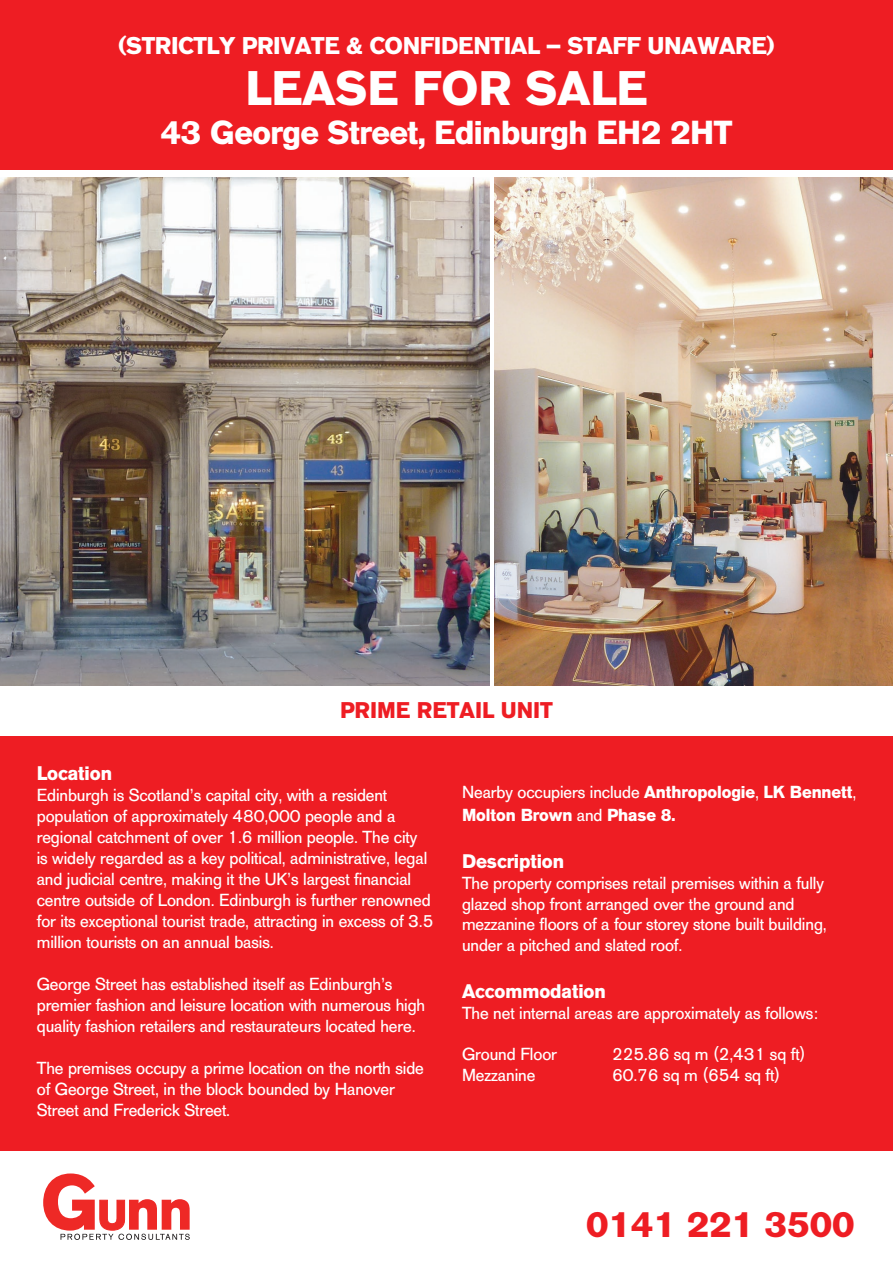
<style>
.page{position:relative;width:893px;height:1263px;background:#ee1d23}
.page>*{position:absolute;margin:0;border:0;box-sizing:border-box;transform-origin:0 0}
.t1{font:700 48px "AG Old Face";color:#fff}
.t2{font:700 36px "AG Old Face";color:#ee1d23}
.t3{font:700 33px "AG Old Face";letter-spacing:-.015em;color:#fff}
.t4{font:700 24px "AG Old Face";letter-spacing:-.015em;color:#fff}
.t5{font:700 22.5px "AG Old Face";color:#ee1d23}
.t6{font:700 19.5px "AG Old Face";letter-spacing:-.005em;color:#fff}
.t7{font:17.25px/21px "AG Old Face";letter-spacing:-.005em;color:#fff}
.t8{font:700 17.25px/23.4px "AG Old Face";letter-spacing:-.005em;color:#fff}
.s1{font-weight:400}
</style>
<div class="page">
<svg style="left:489px;top:176px;width:6px;height:510px;background:#dddad8"></svg>
<img style="left:0;top:176px;width:489px;height:510px">
<img style="left:495px;top:176px;width:398px;height:510px">
<div style="left:0;top:1152px;width:893px;height:111px;background:#fff"></div>
<svg style="left:43px;top:1173px;width:147px;height:67px"></svg>
<div style="left:0;top:170px;width:893px;height:6px;background:#fff"></div>
<div style="left:0;top:686px;width:893px;height:50px;background:#fff"></div>
<h3 class="t4" style="left:118px;top:31px;width:659px">(STRICTLY PRIVATE &amp; CONFIDENTIAL – STAFF UNAWARE)</h3>
<h1 class="t1" style="left:245px;top:59px;width:404px">LEASE FOR SALE</h1>
<h3 class="t3" style="left:161px;top:112px;width:573px">43 George Street, Edinburgh EH2 2HT</h3>
<h3 class="t5" style="left:340px;top:697px;width:214px">PRIME RETAIL UNIT</h3>
<p class="t6" style="left:37px;top:761px;width:77px">Location</p>
<p class="t7" style="left:37px;top:785px;width:398px">Edinburgh is Scotland’s capital city, with a resident population of approximately 480,000 people and a regional catchment of over 1.6 million people. The city<br>is widely regarded as a key political, administrative, legal and judicial centre, making it the UK’s largest financial centre outside of London. Edinburgh is further renowned for its exceptional tourist trade, attracting in excess of 3.5 million tourists on an annual basis.</p>
<p class="t7" style="left:37px;top:974px;width:390px">George Street has established itself as Edinburgh’s premier fashion and leisure location with numerous high quality fashion retailers and restaurateurs located here.</p>
<p class="t7" style="left:37px;top:1058px;width:389px">The premises occupy a prime location on the north side of George Street, in the block bounded by Hanover<br>Street and Frederick Street.</p>
<p class="t8" style="left:462px;top:780px;width:396px"><span class="s1">Nearby occupiers include</span> Anthropologie<span class="s1">,</span> LK Bennett<span class="s1">,<br></span>Molton Brown <span class="s1">and</span> Phase 8.</p>
<p class="t6" style="left:462px;top:850px;width:104px">Description</p>
<p class="t7" style="left:462px;top:873px;width:366px">The property comprises retail premises within a fully glazed shop front arranged over the ground and mezzanine floors of a four storey stone built building, under a pitched and slated roof.</p>
<p class="t6" style="left:462px;top:979px;width:145px">Accommodation</p>
<p class="t7" style="left:462px;top:1002px;width:357px">The net internal areas are approximately as follows:</p>
<p class="t7" style="left:462px;top:1044px;width:96px">Ground Floor</p>
<p class="t7" style="left:612px;top:1044px;width:195px">225.86 sq m (2,431 sq ft)</p>
<p class="t7" style="left:462px;top:1064px;width:75px">Mezzanine</p>
<p class="t7" style="left:612px;top:1064px;width:170px">60.76 sq m (654 sq ft)</p>
<h2 class="t2" style="left:586px;top:1203px;width:270px">0141 221 3500</h2>
</div>
